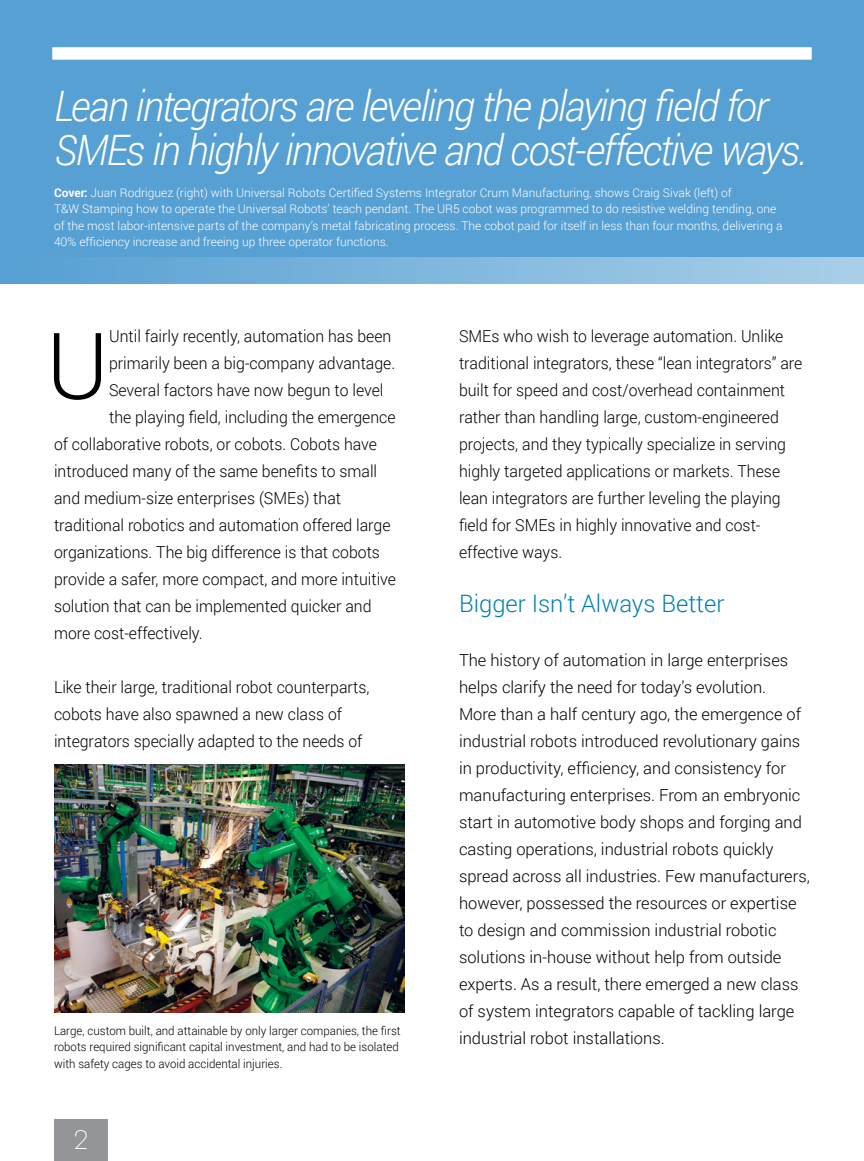
<style>
.page{position:relative;width:864px;height:1161px;background:#fff}
.page>*{position:absolute;margin:0;border:0;box-sizing:border-box;transform-origin:0 0}
.t1{font:300 92.4px "Roboto";color:#000}
.t2{font:italic 300 42px/45px "Roboto";letter-spacing:-.045em;color:#fff;scale:.96 1}
.t3{font:300 24px "Roboto";color:#0081ad}
.t4{font:300 24px "Cooper Hewitt";color:#fff}
.t5{font:300 16.5px/27px "Roboto";color:#000;scale:.96 1}
.t6{font:300 16.5px/27px "Roboto";color:#000}
.t7{font:300 12px/16.5px "Roboto";color:#fff}
.t8{font:300 12px/16.5px "Roboto";color:#000;scale:.96 1}
.s1{font-weight:700}
</style>
<div class="page">
<div style="left:54px;top:1119px;width:54px;height:42px;background:#939598"></div>
<div style="left:0;top:0;width:864px;height:256px;background:#56a0d3"></div>
<svg style="left:0;top:256px;width:864px;height:28px;background:#7db6dc"></svg>
<div style="left:52px;top:47px;width:760px;height:12px;background:#fff"></div>
<img style="left:54px;top:764px;width:351px;height:248px">
<h2 class="t2" style="left:54px;top:82px;width:787px">Lean integrators are leveling the playing field for<br>SMEs in highly innovative and cost-effective ways.</h2>
<p class="t7" style="left:54px;top:184px;width:730px"><span class="s1">Cover:</span> Juan Rodriguez (right) with Universal Robots Certified Systems Integrator Crum Manufacturing, shows Craig Sivak (left) of<br>T&amp;W Stamping how to operate the Universal Robots’ teach pendant. The UR5 cobot was programmed to do resistive welding tending, one of the most labor-intensive parts of the company’s metal fabricating process. The cobot paid for itself in less than four months, delivering a 40% efficiency increase and freeing up three operator functions.</p>
<p class="t5" style="left:109px;top:322px;width:296px">Until fairly recently, automation has been</p>
<p class="t5" style="left:109px;top:349px;width:300px">primarily been a big-company advantage.</p>
<p class="t5" style="left:109px;top:376px;width:287px">Several factors have now begun to level</p>
<p class="t5" style="left:109px;top:403px;width:300px">the playing field, including the emergence</p>
<p class="t5" style="left:54px;top:430px;width:338px">of collaborative robots, or cobots. Cobots have</p>
<p class="t5" style="left:54px;top:457px;width:338px">introduced many of the same benefits to small</p>
<p class="t5" style="left:54px;top:484px;width:301px">and medium-size enterprises (SMEs) that</p>
<p class="t5" style="left:54px;top:511px;width:352px">traditional robotics and automation offered large</p>
<p class="t5" style="left:54px;top:538px;width:341px">organizations. The big difference is that cobots</p>
<p class="t5" style="left:54px;top:565px;width:358px">provide a safer, more compact, and more intuitive</p>
<p class="t5" style="left:54px;top:592px;width:332px">solution that can be implemented quicker and</p>
<p class="t5" style="left:54px;top:619px;width:156px">more cost-effectively.</p>
<p class="t5" style="left:54px;top:673px;width:330px">Like their large, traditional robot counterparts, cobots have also spawned a new class of integrators specially adapted to the needs of</p>
<h1 class="t1" style="left:46px;top:302px;width:64px">U</h1>
<p class="t5" style="left:459px;top:322px;width:359px">SMEs who wish to leverage automation. Unlike traditional integrators, these “lean integrators” are built for speed and cost/overhead containment rather than handling large, custom-engineered projects, and they typically specialize in serving highly targeted applications or markets. These lean integrators are further leveling the playing field for SMEs in highly innovative and cost&shy;effective ways.</p>
<h3 class="t3" style="left:459px;top:587px;width:267px">Bigger Isn’t Always Better</h3>
<p class="t6" style="left:459px;top:646px;width:352px">The history of automation in large enterprises helps clarify the need for today’s evolution.<br>More than a half century ago, the emergence of industrial robots introduced revolutionary gains in productivity, efficiency, and consistency for manufacturing enterprises. From an embryonic start in automotive body shops and forging and casting operations, industrial robots quickly spread across all industries. Few manufacturers, however, possessed the resources or expertise to design and commission industrial robotic solutions in-house without help from outside experts. As a result, there emerged a new class of system integrators capable of tackling large industrial robot installations.</p>
<p class="t8" style="left:54px;top:1022px;width:363px">Large, custom built, and attainable by only larger companies, the first robots required significant capital investment, and had to be isolated with safety cages to avoid accidental injuries.</p>
<h3 class="t4" style="left:74px;top:1126px;width:16px">2</h3>
</div>
